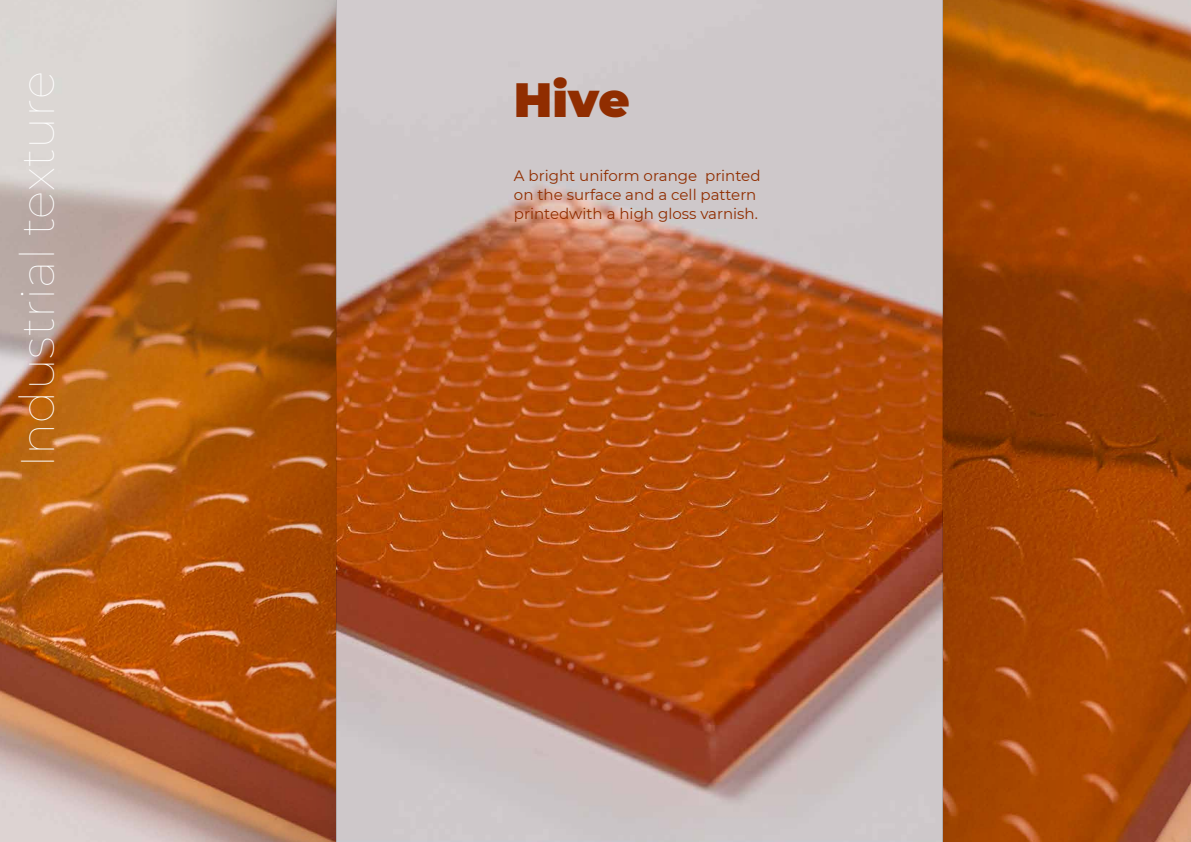
<style>
.page{position:relative;width:1191px;height:842px;background:#fff}
.page>*{position:absolute;margin:0;border:0;box-sizing:border-box;transform-origin:0 0}
.t1{font:100 48px "Montserrat";color:#fff}
.t2{font:900 48px "Montserrat";color:#902d00}
.t3{font:15px/19px "Montserrat";color:#902d00}
</style>
<div class="page">
<img style="left:0;top:0;width:1191px;height:842px">
<img style="left:337px;top:0;width:606px;height:842px">
<svg style="left:181px;top:0;width:156px;height:842px"></svg>
<svg style="left:943px;top:0;width:155px;height:842px"></svg>
<h1 class="t1" style="left:5px;top:468px;width:399px;rotate:-90deg">Industrial texture</h1>
<h1 class="t2" style="left:514px;top:64px;width:117px">Hive</h1>
<p class="t3" style="left:514px;top:165px;width:248px">A bright uniform orange printed on the surface and a cell pattern printedwith a high gloss varnish.</p>
</div>
